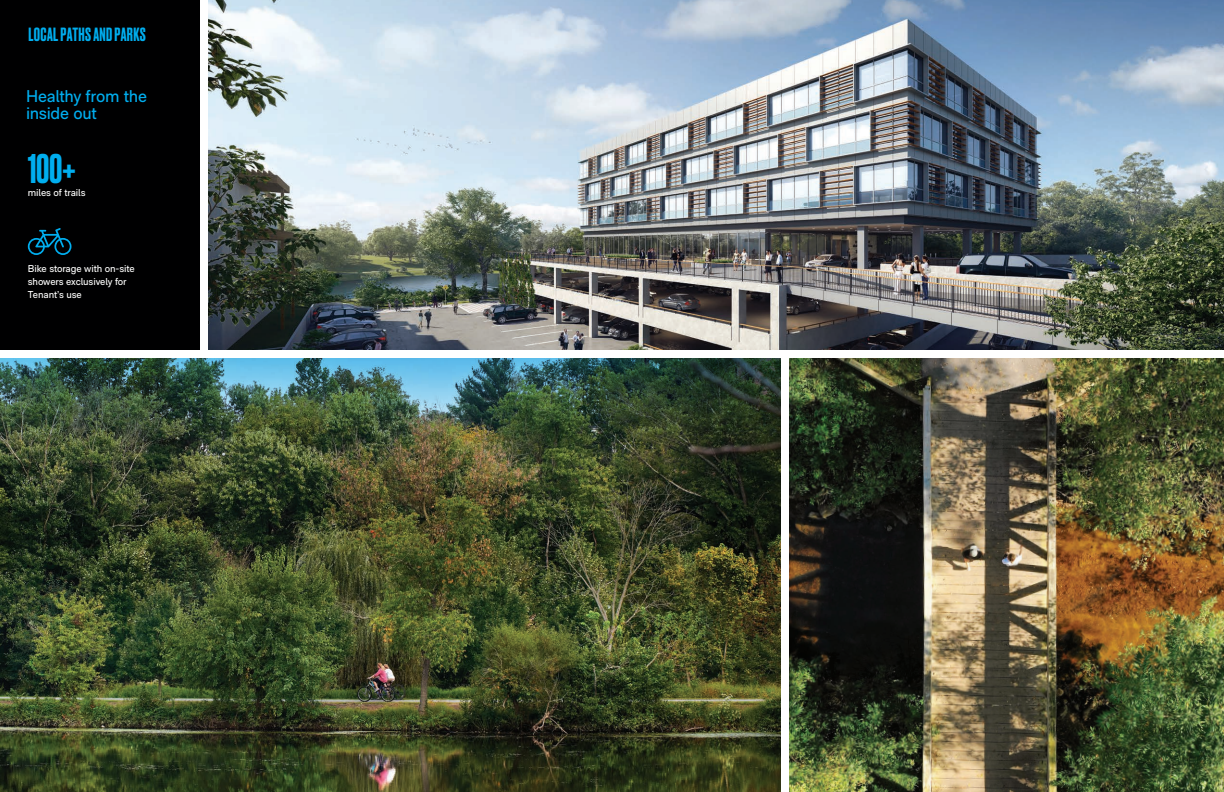
<style>
.page{position:relative;width:1224px;height:792px;background:#fff}
.page>*{position:absolute;margin:0;border:0;box-sizing:border-box;transform-origin:0 0}
.t1{font:500 39px "Druk";color:#00aeef}
.t2{font:500 18px "Druk";letter-spacing:.02em;color:#00aeef}
.t3{font:17px "RM Neue";letter-spacing:-.015em;color:#00aeef}
.t4{font:10px/13px "RM Neue";letter-spacing:-.01em;color:#fff}
</style>
<div class="page">
<img style="left:209px;top:0;width:1015px;height:349px">
<img style="left:0;top:445px;width:781px;height:347px">
<img style="left:0;top:358px;width:781px;height:87px">
<div style="left:0;top:0;width:200px;height:349px;background:#000001"></div>
<svg style="left:28px;top:228px;width:44px;height:27px"></svg>
<img style="left:790px;top:358px;width:434px;height:434px">
<p class="t2" style="left:28px;top:22px;width:119px">LOCAL PATHS AND PARKS</p>
<p class="t3" style="left:26px;top:86px;width:122px">Healthy from the</p>
<p class="t3" style="left:26px;top:103px;width:72px">inside out</p>
<p class="t1" style="left:28px;top:142px;width:49px">100+</p>
<p class="t4" style="left:28px;top:186px;width:59px">miles of trails</p>
<p class="t4" style="left:28px;top:262px;width:108px">Bike storage with on-site showers exclusively for<br>Tenant’s use</p>
</div>
